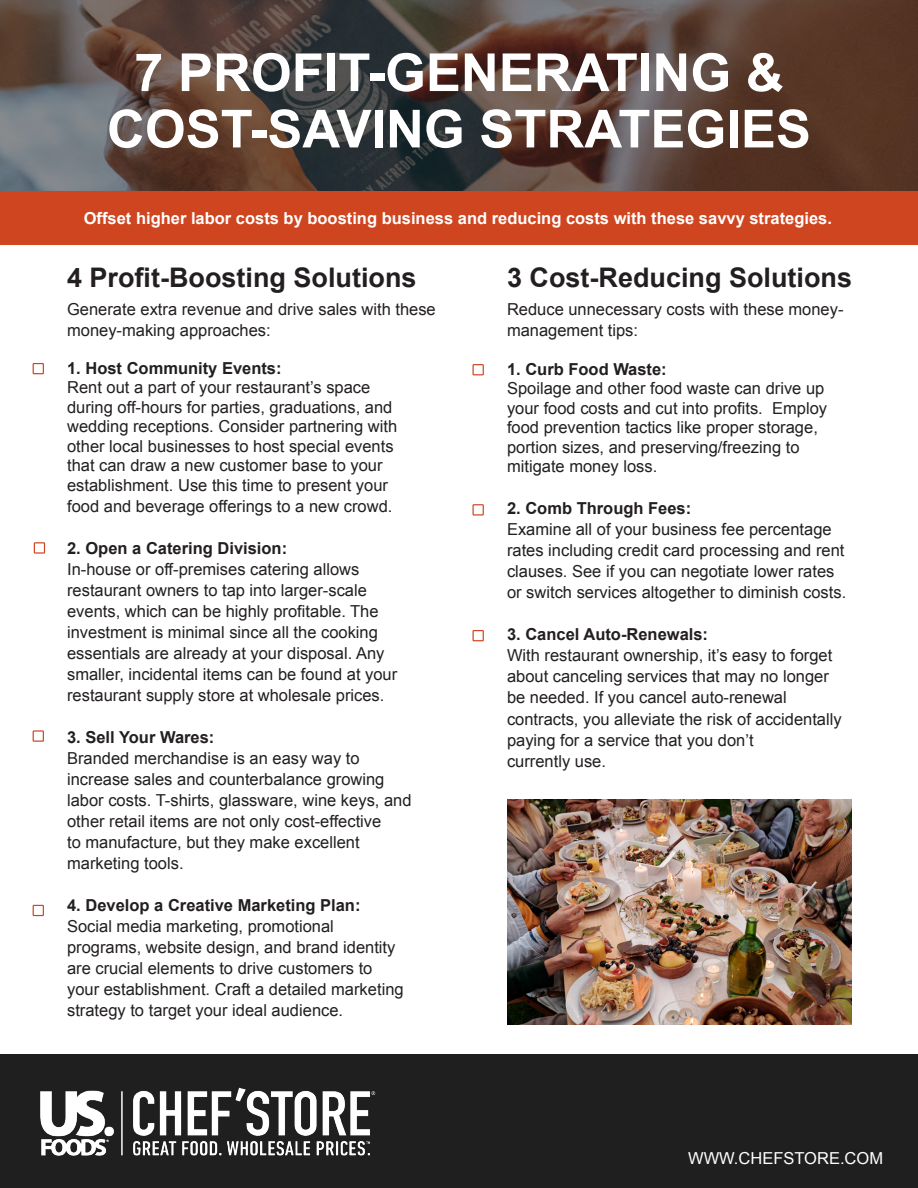
<style>
.page{position:relative;width:918px;height:1188px;background:#fff}
.page>*{position:absolute;margin:0;border:0;box-sizing:border-box;transform-origin:0 0}
.t1{font:700 52.5px/56.4px "Arial";color:#fff;text-align:center}
.t2{font:700 27px "Arial";color:#231f20}
.t3{font:16.5px/21px "Arial";color:#231f20}
.t4{font:700 16.5px "Arial";color:#231f20}
.t5{font:700 16.5px "Arial";color:#fff}
.t6{font:16.5px "Arial";color:#fff}
</style>
<div class="page">
<svg style="left:0;top:0;width:918px;height:192px;background:#55433b"></svg>
<div style="left:0;top:192px;width:918px;height:53px;background:#cf4520"></div>
<div style="left:0;top:1054px;width:918px;height:134px;background:#1f1f1f"></div>
<img style="left:40px;top:1087px;width:336px;height:69px">
<img style="left:507px;top:799px;width:345px;height:225px">
<svg style="left:33px;top:363px;width:11px;height:11px"></svg>
<svg style="left:34px;top:542px;width:11px;height:12px"></svg>
<svg style="left:33px;top:730px;width:11px;height:12px"></svg>
<svg style="left:33px;top:905px;width:11px;height:11px"></svg>
<svg style="left:473px;top:364px;width:11px;height:11px"></svg>
<svg style="left:473px;top:504px;width:11px;height:12px"></svg>
<svg style="left:473px;top:630px;width:11px;height:11px"></svg>
<h1 class="t1" style="left:107px;top:46px;width:705px">7 PROFIT-GENERATING &amp;<br>COST-SAVING STRATEGIES</h1>
<p class="t5" style="left:84px;top:207px;width:750px">Offset higher labor costs by boosting business and reducing costs with these savvy strategies.</p>
<h2 class="t2" style="left:67px;top:260px;width:351px">4 Profit-Boosting Solutions</h2>
<h2 class="t2" style="left:507px;top:260px;width:347px">3 Cost-Reducing Solutions</h2>
<p class="t3" style="left:67px;top:299px;width:370px">Generate extra revenue and drive sales with these money-making approaches:</p>
<p class="t3" style="left:507px;top:299px;width:338px">Reduce unnecessary costs with these money&shy;management tips:</p>
<p class="t4" style="left:67px;top:357px;width:216px">1. Host Community Events:</p>
<p class="t3" style="left:67px;top:378px;width:332px;line-height:19.5px">Rent out a part of your restaurant’s space during off-hours for parties, graduations, and wedding receptions. Consider partnering with other local businesses to host special events that can draw a new customer base to your establishment. Use this time to present your</p>
<p class="t3" style="left:67px;top:496px;width:327px">food and beverage offerings to a new crowd.</p>
<p class="t4" style="left:67px;top:537px;width:222px">2. Open a Catering Division:</p>
<p class="t3" style="left:67px;top:559px;width:332px">In-house or off-premises catering allows restaurant owners to tap into larger-scale events, which can be highly profitable. The investment is minimal since all the cooking essentials are already at your disposal. Any smaller, incidental items can be found at your restaurant supply store at wholesale prices.</p>
<p class="t4" style="left:67px;top:726px;width:149px">3. Sell Your Wares:</p>
<p class="t3" style="left:67px;top:748px;width:346px">Branded merchandise is an easy way to increase sales and counterbalance growing labor costs. T-shirts, glassware, wine keys, and other retail items are not only cost-effective<br>to manufacture, but they make excellent marketing tools.</p>
<p class="t4" style="left:67px;top:894px;width:295px">4. Develop a Creative Marketing Plan:</p>
<p class="t3" style="left:67px;top:916px;width:338px">Social media marketing, promotional programs, website design, and brand identity are crucial elements to drive customers to your establishment. Craft a detailed marketing strategy to target your ideal audience.</p>
<p class="t4" style="left:507px;top:358px;width:161px">1. Curb Food Waste:</p>
<p class="t3" style="left:507px;top:379px;width:322px;line-height:19.5px">Spoilage and other food waste can drive up your food costs and cut into profits. Employ food prevention tactics like proper storage, portion sizes, and preserving/freezing to mitigate money loss.</p>
<p class="t4" style="left:507px;top:498px;width:186px">2. Comb Through Fees:</p>
<p class="t3" style="left:507px;top:519px;width:341px">Examine all of your business fee percentage rates including credit card processing and rent clauses. See if you can negotiate lower rates or switch services altogether to diminish costs.</p>
<p class="t4" style="left:507px;top:624px;width:203px">3. Cancel Auto-Renewals:</p>
<p class="t3" style="left:507px;top:645px;width:336px">With restaurant ownership, it’s easy to forget about canceling services that may no longer be needed. If you cancel auto-renewal contracts, you alleviate the risk of accidentally paying for a service that you don’t<br>currently use.</p>
<p class="t6" style="left:688px;top:1148px;width:196px">WWW.CHEFSTORE.COM</p>
</div>
